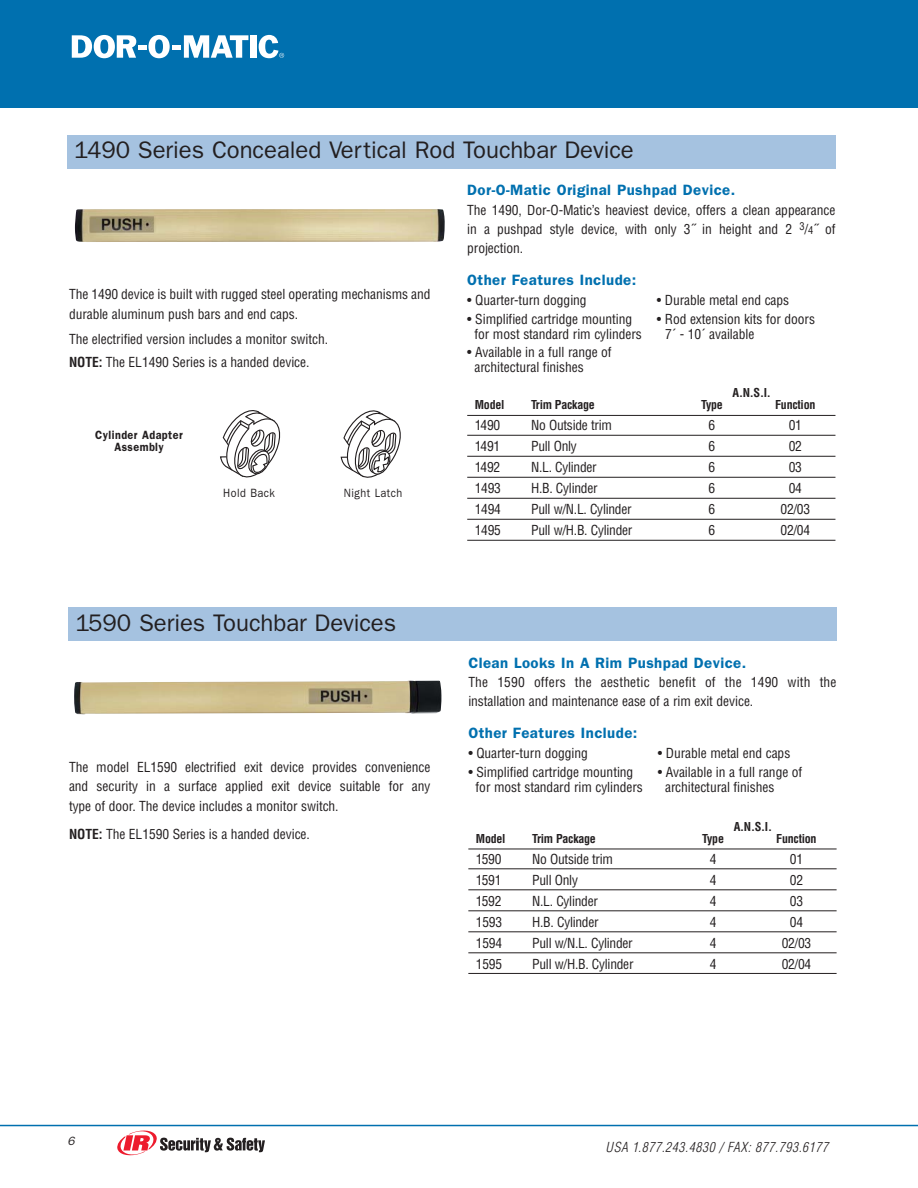
<style>
.page{position:relative;width:918px;height:1188px;background:#fff}
.page>*{position:absolute;margin:0;border:0;box-sizing:border-box;transform-origin:0 0}
.t1{font:24px "Franklin Gothic";letter-spacing:-.005em;color:#231f20}
.t2{font:600 15px "Franklin Gothic";letter-spacing:.03em;color:#0070af}
.t3{font:condensed 13.5px/19.5px "Helvetica";letter-spacing:-.005em;color:#231f20}
.t4{font:italic 300 condensed 13.5px "Helvetica";letter-spacing:.045em;color:#231f20}
.t5{font:700 condensed 12px "Helvetica";letter-spacing:-.02em;color:#231f20}
.t6{font:600 12px/12px "Franklin Gothic";letter-spacing:.04em;color:#231f20;text-align:center;scale:.9 1}
.t7{font:12px "Franklin Gothic";letter-spacing:.04em;color:#231f20;scale:.9 1}
.t8{font:italic 12px "Franklin Gothic";color:#231f20}
.s1{font-weight:700}
.s2{font-size:10.5px}
.s3{color:#fff}
</style>
<div class="page">
<div style="left:0;top:0;width:918px;height:108px;background:#0070af"></div>
<hr style="left:0;top:1125px;width:918px;height:1px;background:#0070af">
<svg style="left:72px;top:35px;width:64px;height:23px"></svg>
<div style="left:138px;top:45px;width:8px;height:5px;background:#fff"></div>
<svg style="left:148px;top:35px;width:22px;height:23px"></svg>
<div style="left:172px;top:45px;width:8px;height:5px;background:#fff"></div>
<svg style="left:184px;top:35px;width:64px;height:23px"></svg>
<div style="left:251px;top:35px;width:6px;height:23px;background:#fff"></div>
<svg style="left:259px;top:35px;width:25px;height:23px"></svg>
<svg style="left:117px;top:1130px;width:148px;height:26px"></svg>
<div style="left:69px;top:608px;width:768px;height:33px;background:#a5c2e0"></div>
<img style="left:74px;top:681px;width:367px;height:33px">
<hr style="left:468px;top:849px;width:369px;height:1px;background:#231f20">
<hr style="left:468px;top:868px;width:369px;height:1px;background:#231f20">
<hr style="left:468px;top:889px;width:369px;height:1px;background:#231f20">
<hr style="left:468px;top:910px;width:369px;height:1px;background:#231f20">
<hr style="left:468px;top:931px;width:369px;height:1px;background:#231f20">
<hr style="left:468px;top:952px;width:369px;height:1px;background:#231f20">
<hr style="left:468px;top:973px;width:369px;height:1px;background:#231f20">
<div style="left:68px;top:135px;width:768px;height:34px;background:#a5c2e0"></div>
<hr style="left:467px;top:415px;width:368px;height:1px;background:#231f20">
<hr style="left:467px;top:435px;width:368px;height:1px;background:#231f20">
<hr style="left:467px;top:456px;width:368px;height:1px;background:#231f20">
<hr style="left:467px;top:477px;width:368px;height:1px;background:#231f20">
<hr style="left:467px;top:498px;width:368px;height:1px;background:#231f20">
<hr style="left:467px;top:519px;width:368px;height:1px;background:#231f20">
<hr style="left:467px;top:540px;width:368px;height:1px;background:#231f20">
<img style="left:75px;top:209px;width:370px;height:33px">
<svg style="left:220px;top:410px;width:61px;height:68px"></svg>
<svg style="left:340px;top:410px;width:61px;height:68px"></svg>
<h1 class="t1" style="left:74px;top:142px;width:561px">1490 Series Concealed Vertical Rod Touchbar Device</h1>
<p class="t3" style="left:69px;top:286px;width:363px">The 1490 device is built with rugged steel operating mechanisms and durable aluminum push bars and end caps.</p>
<p class="t3" style="left:69px;top:329px;width:261px;line-height:22.5px">The electrified version includes a monitor switch.<br><span class="s1">NOTE:</span> The EL1490 Series is a handed device.</p>
<p class="t6" style="left:95px;top:429px;width:99px">Cylinder Adapter<br>Assembly</p>
<p class="t7" style="left:223px;top:489px;width:59px">Hold Back</p>
<p class="t7" style="left:344px;top:489px;width:66px">Night Latch</p>
<h1 class="t1" style="left:75px;top:614px;width:322px">1590 Series Touchbar Devices</h1>
<p class="t3" style="left:69px;top:758px;width:363px;text-align:justify">The model EL1590 electrified exit device provides convenience and security in a surface applied exit device suitable for any type of door. The device includes a monitor switch.</p>
<p class="t3" style="left:69px;top:826px;width:242px"><span class="s1">NOTE:</span> The EL1590 Series is a handed device.</p>
<p class="t2" style="left:467px;top:185px;width:270px">Dor-O-Matic Original Pushpad Device.</p>
<p class="t3" style="left:467px;top:201px;width:370px;text-align:justify">The 1490, Dor-O-Matic’s heaviest device, offers a clean appearance in a pushpad style device, with only 3˝ in height and 2 <sup>3</sup>/<span class="s2">4</span>˝ of projection.</p>
<p class="t2" style="left:467px;top:275px;width:171px">Other Features Include:</p>
<p class="t3" style="left:467px;top:291px;width:121px">• Quarter-turn dogging</p>
<p class="t3" style="left:657px;top:291px;width:134px">• Durable metal end caps</p>
<p class="t3" style="left:467px;top:310px;width:167px">• Simplified cartridge mounting</p>
<p class="t3" style="left:657px;top:310px;width:160px">• Rod extension kits for doors</p>
<p class="t3" style="left:475px;top:325px;width:169px">for most standard rim cylinders</p>
<p class="t3" style="left:665px;top:325px;width:91px">7´ - 10´ available</p>
<p class="t3" style="left:475px;top:346px;width:139px;line-height:15px;text-indent:-7px">• Available in a full range of architectural finishes</p>
<p class="t5" style="left:733px;top:388px;width:40px">A.N.S.I.</p>
<p class="t5" style="left:475px;top:400px;width:31px">Model</p>
<p class="t5" style="left:531px;top:400px;width:65px">Trim Package</p>
<p class="t5" style="left:701px;top:400px;width:23px">Type</p>
<p class="t5" style="left:775px;top:400px;width:42px">Function</p>
<p class="t3" style="left:475px;top:417px;width:27px">1490</p>
<p class="t3" style="left:531px;top:417px;width:82px">No Outside trim</p>
<p class="t3" style="left:709px;top:417px;width:8px">6</p>
<p class="t3" style="left:789px;top:417px;width:15px">01</p>
<p class="t3" style="left:475px;top:438px;width:27px">1491</p>
<p class="t3" style="left:531px;top:438px;width:47px">Pull Only</p>
<p class="t3" style="left:709px;top:438px;width:8px">6</p>
<p class="t3" style="left:789px;top:438px;width:15px">02</p>
<p class="t3" style="left:475px;top:459px;width:27px">1492</p>
<p class="t3" style="left:531px;top:459px;width:67px">N.L. Cylinder</p>
<p class="t3" style="left:709px;top:459px;width:8px">6</p>
<p class="t3" style="left:789px;top:459px;width:15px">03</p>
<p class="t3" style="left:475px;top:480px;width:28px">1493</p>
<p class="t3" style="left:531px;top:480px;width:68px">H.B. Cylinder</p>
<p class="t3" style="left:709px;top:480px;width:8px">6</p>
<p class="t3" style="left:789px;top:480px;width:15px">04</p>
<p class="t3" style="left:475px;top:501px;width:28px">1494</p>
<p class="t3" style="left:531px;top:501px;width:102px">Pull w/N.L. Cylinder</p>
<p class="t3" style="left:709px;top:501px;width:8px">6</p>
<p class="t3" style="left:781px;top:501px;width:31px">02/03</p>
<p class="t3" style="left:475px;top:522px;width:28px">1495</p>
<p class="t3" style="left:531px;top:522px;width:103px">Pull w/H.B. Cylinder</p>
<p class="t3" style="left:709px;top:522px;width:8px">6</p>
<p class="t3" style="left:781px;top:522px;width:31px">02/04</p>
<p class="t2" style="left:468px;top:657px;width:279px">Clean Looks In A Rim Pushpad Device.</p>
<p class="t3" style="left:468px;top:673px;width:370px">The 1590 offers the aesthetic benefit of the 1490 with the installation and maintenance ease of a rim exit device.</p>
<p class="t2" style="left:468px;top:728px;width:171px">Other Features Include:</p>
<p class="t3" style="left:468px;top:744px;width:121px">• Quarter-turn dogging</p>
<p class="t3" style="left:658px;top:744px;width:134px">• Durable metal end caps</p>
<p class="t3" style="left:468px;top:763px;width:167px">• Simplified cartridge mounting</p>
<p class="t3" style="left:658px;top:763px;width:146px">• Available in a full range of</p>
<p class="t3" style="left:476px;top:778px;width:169px">for most standard rim cylinders</p>
<p class="t3" style="left:665px;top:778px;width:111px">architectural finishes</p>
<p class="t5" style="left:734px;top:822px;width:40px">A.N.S.I.</p>
<p class="t5" style="left:476px;top:834px;width:31px">Model</p>
<p class="t5" style="left:532px;top:834px;width:65px">Trim Package</p>
<p class="t5" style="left:702px;top:834px;width:23px">Type</p>
<p class="t5" style="left:776px;top:834px;width:42px">Function</p>
<p class="t3" style="left:476px;top:850px;width:27px">1590</p>
<p class="t3" style="left:532px;top:850px;width:82px">No Outside trim</p>
<p class="t3" style="left:710px;top:850px;width:8px">4</p>
<p class="t3" style="left:790px;top:850px;width:15px">01</p>
<p class="t3" style="left:476px;top:871px;width:27px">1591</p>
<p class="t3" style="left:532px;top:871px;width:47px">Pull Only</p>
<p class="t3" style="left:710px;top:871px;width:8px">4</p>
<p class="t3" style="left:790px;top:871px;width:15px">02</p>
<p class="t3" style="left:476px;top:892px;width:27px">1592</p>
<p class="t3" style="left:532px;top:892px;width:67px">N.L. Cylinder</p>
<p class="t3" style="left:710px;top:892px;width:8px">4</p>
<p class="t3" style="left:790px;top:892px;width:15px">03</p>
<p class="t3" style="left:476px;top:913px;width:28px">1593</p>
<p class="t3" style="left:532px;top:913px;width:68px">H.B. Cylinder</p>
<p class="t3" style="left:710px;top:913px;width:8px">4</p>
<p class="t3" style="left:790px;top:913px;width:15px">04</p>
<p class="t3" style="left:476px;top:934px;width:28px">1594</p>
<p class="t3" style="left:532px;top:934px;width:102px">Pull w/N.L. Cylinder</p>
<p class="t3" style="left:710px;top:934px;width:8px">4</p>
<p class="t3" style="left:782px;top:934px;width:31px">02/03</p>
<p class="t3" style="left:476px;top:955px;width:28px">1595</p>
<p class="t3" style="left:532px;top:955px;width:103px">Pull w/H.B. Cylinder</p>
<p class="t3" style="left:710px;top:955px;width:8px">4</p>
<p class="t3" style="left:782px;top:955px;width:31px">02/04</p>
<p class="t8" style="left:68px;top:1137px;width:9px">6</p>
<p class="t4" style="left:606px;top:1142px;width:231px">USA 1.877.243.4830 / FAX: 877.793.6177<span class="s3">7</span></p>
</div>
